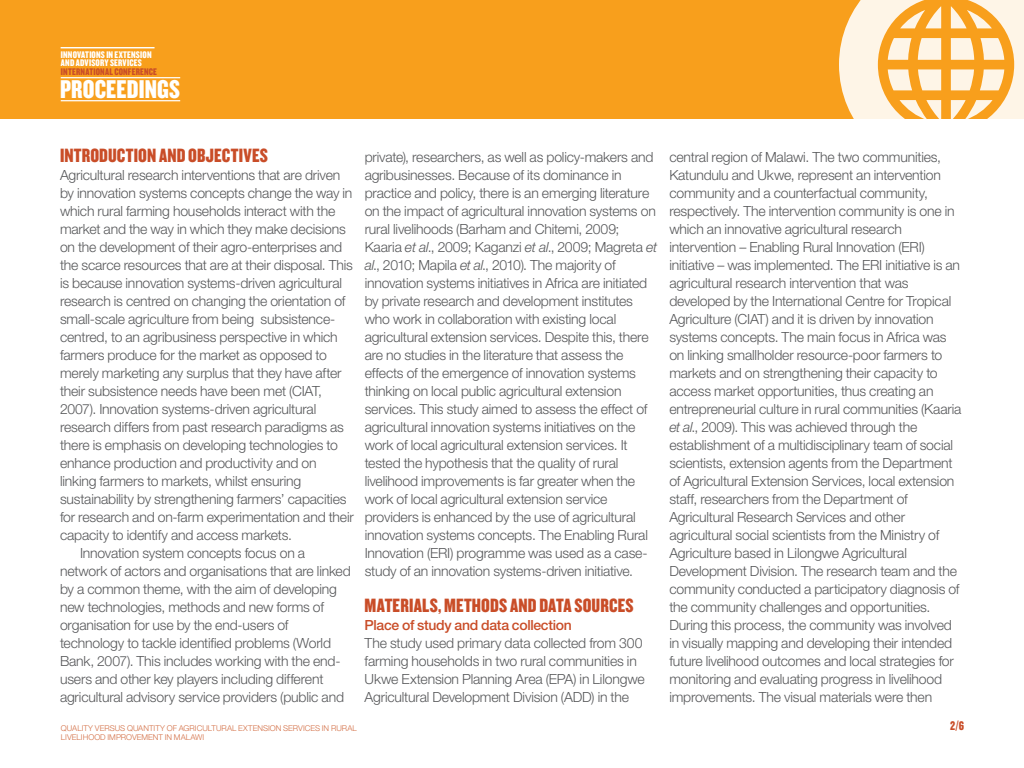
<style>
.page{position:relative;width:1024px;height:768px;background:#fff}
.page>*{position:absolute;margin:0;border:0;box-sizing:border-box;transform-origin:0 0}
.t1{font:26.7px "Knockout HTF69 Full Liteweight";letter-spacing:.005em;color:#fff}
.t2{font:20px "Knockout HTF69 Full Liteweight";letter-spacing:.01em;color:#c94d28}
.t3{font:300 14px/18px "Helvetica Neue";letter-spacing:-.015em;color:#57585a}
.t4{font:500 14px "Helvetica Neue";letter-spacing:-.02em;color:#c94d28}
.t5{font:13px "Knockout HTF69 Full Liteweight";color:#c94d28}
.t6{font:10px/8.5px "Knockout HTF69 Full Liteweight";letter-spacing:.015em;color:#fff}
.t7{font:10px "Knockout HTF69 Full Liteweight";letter-spacing:.015em;color:#c94d28}
.t8{font:300 8px/9px "Helvetica Neue";letter-spacing:.005em;color:#d36e44}
.s1{font-style:italic}
</style>
<div class="page">
<div style="left:0;top:0;width:1024px;height:119px;background:#f89f1c"></div>
<hr style="left:61px;top:77px;width:119px;height:1px;background:#fff">
<hr style="left:61px;top:100px;width:119px;height:1px;background:#fff">
<hr style="left:61px;top:47px;width:94px;height:1px;background:#fff">
<svg style="left:839px;top:0;width:185px;height:119px;fill:#fef5e7"></svg>
<svg style="left:951px;top:38px;width:23px;height:22px"></svg>
<svg style="left:951px;top:6px;width:41px;height:22px"></svg>
<svg style="left:951px;top:69px;width:23px;height:21px"></svg>
<svg style="left:951px;top:100px;width:42px;height:19px"></svg>
<p class="t6" style="left:61px;top:50px;width:92px">INNOVATIONS IN EXTENSION<br>AND ADVISORY SERVICES</p>
<p class="t7" style="left:61px;top:66px;width:97px">INTERNATIONAL CONFERENCE</p>
<h1 class="t1" style="left:60px;top:75px;width:122px">PROCEEDINGS</h1>
<h2 class="t2" style="left:60px;top:145px;width:210px">INTRODUCTION AND OBJECTIVES</h2>
<p class="t3" style="left:60px;top:166px;width:282px">Agricultural research interventions that are driven</p>
<p class="t3" style="left:60px;top:184px;width:294px">by innovation systems concepts change the way in</p>
<p class="t3" style="left:60px;top:202px;width:277px">which rural farming households interact with the</p>
<p class="t3" style="left:60px;top:220px;width:287px">market and the way in which they make decisions</p>
<p class="t3" style="left:60px;top:238px;width:284px">on the development of their agro-enterprises and</p>
<p class="t3" style="left:60px;top:256px;width:294px">the scarce resources that are at their disposal. This</p>
<p class="t3" style="left:60px;top:274px;width:284px">is because innovation systems-driven agricultural</p>
<p class="t3" style="left:60px;top:292px;width:287px">research is centred on changing the orientation of</p>
<p class="t3" style="left:60px;top:310px;width:277px">small-scale agriculture from being subsistence-</p>
<p class="t3" style="left:60px;top:328px;width:279px">centred, to an agribusiness perspective in which</p>
<p class="t3" style="left:60px;top:346px;width:269px">farmers produce for the market as opposed to</p>
<p class="t3" style="left:60px;top:364px;width:283px">merely marketing any surplus that they have after</p>
<p class="t3" style="left:60px;top:382px;width:264px">their subsistence needs have been met (CIAT,</p>
<p class="t3" style="left:60px;top:400px;width:258px">2007). Innovation systems-driven agricultural</p>
<p class="t3" style="left:60px;top:418px;width:286px">research differs from past research paradigms as</p>
<p class="t3" style="left:60px;top:436px;width:279px">there is emphasis on developing technologies to</p>
<p class="t3" style="left:60px;top:454px;width:258px">enhance production and productivity and on</p>
<p class="t3" style="left:60px;top:472px;width:243px">linking farmers to markets, whilst ensuring</p>
<p class="t3" style="left:60px;top:490px;width:288px">sustainability by strengthening farmers’ capacities</p>
<p class="t3" style="left:60px;top:508px;width:295px">for research and on-farm experimentation and their</p>
<p class="t3" style="left:60px;top:526px;width:234px">capacity to identify and access markets.</p>
<p class="t3" style="left:80px;top:544px;width:227px">Innovation system concepts focus on a</p>
<p class="t3" style="left:60px;top:562px;width:292px">network of actors and organisations that are linked</p>
<p class="t3" style="left:60px;top:580px;width:279px">by a common theme, with the aim of developing</p>
<p class="t3" style="left:60px;top:598px;width:265px">new technologies, methods and new forms of</p>
<p class="t3" style="left:60px;top:616px;width:230px">organisation for use by the end-users of</p>
<p class="t3" style="left:60px;top:634px;width:273px">technology to tackle identified problems (World</p>
<p class="t3" style="left:60px;top:652px;width:282px">Bank, 2007). This includes working with the end-</p>
<p class="t3" style="left:60px;top:670px;width:265px">users and other key players including different</p>
<p class="t3" style="left:60px;top:688px;width:286px">agricultural advisory service providers (public and</p>
<p class="t3" style="left:365px;top:148px;width:294px">private), researchers, as well as policy-makers and agribusinesses. Because of its dominance in practice and policy, there is an emerging literature on the impact of agricultural innovation systems on rural livelihoods (Barham and Chitemi, 2009; Kaaria <span class="s1">et al</span>., 2009; Kaganzi <span class="s1">et al</span>., 2009; Magreta <span class="s1">et al</span>., 2010; Mapila <span class="s1">et al</span>., 2010). The majority of innovation systems initiatives in Africa are initiated by private research and development institutes who work in collaboration with existing local agricultural extension services. Despite this, there are no studies in the literature that assess the effects of the emergence of innovation systems thinking on local public agricultural extension services. This study aimed to assess the effect of agricultural innovation systems initiatives on the work of local agricultural extension services. It tested the hypothesis that the quality of rural livelihood improvements is far greater when the work of local agricultural extension service providers is enhanced by the use of agricultural innovation systems concepts. The Enabling Rural Innovation (ERI) programme was used as a case&shy;study of an innovation systems-driven initiative.</p>
<h2 class="t2" style="left:365px;top:595px;width:271px">MATERIALS, METHODS AND DATA SOURCES</h2>
<p class="t4" style="left:365px;top:617px;width:209px">Place of study and data collection</p>
<p class="t3" style="left:365px;top:634px;width:281px">The study used primary data collected from 300 farming households in two rural communities in Ukwe Extension Planning Area (EPA) in Lilongwe Agricultural Development Division (ADD) in the</p>
<p class="t3" style="left:669px;top:148px;width:294px">central region of Malawi. The two communities, Katundulu and Ukwe, represent an intervention community and a counterfactual community, respectively. The intervention community is one in which an innovative agricultural research intervention – Enabling Rural Innovation (ERI) initiative – was implemented. The ERI initiative is an agricultural research intervention that was developed by the International Centre for Tropical Agriculture (CIAT) and it is driven by innovation systems concepts. The main focus in Africa was on linking smallholder resource-poor farmers to markets and on strengthening their capacity to access market opportunities, thus creating an entrepreneurial culture in rural communities (Kaaria <span class="s1">et al</span>., 2009). This was achieved through the establishment of a multidisciplinary team of social scientists, extension agents from the Department of Agricultural Extension Services, local extension staff, researchers from the Department of Agricultural Research Services and other agricultural social scientists from the Ministry of Agriculture based in Lilongwe Agricultural Development Division. The research team and the community conducted a participatory diagnosis of the community challenges and opportunities.<br>During this process, the community was involved in visually mapping and developing their intended future livelihood outcomes and local strategies for monitoring and evaluating progress in livelihood improvements. The visual materials were then</p>
<p class="t8" style="left:61px;top:723px;width:297px">QUALITY VERSUS QUANTITY OF AGRICULTURAL EXTENSION SERVICES IN RURAL<br>LIVELIHOOD IMPROVEMENT IN MALAWI</p>
<p class="t5" style="left:950px;top:719px;width:15px">2/6</p>
</div>
